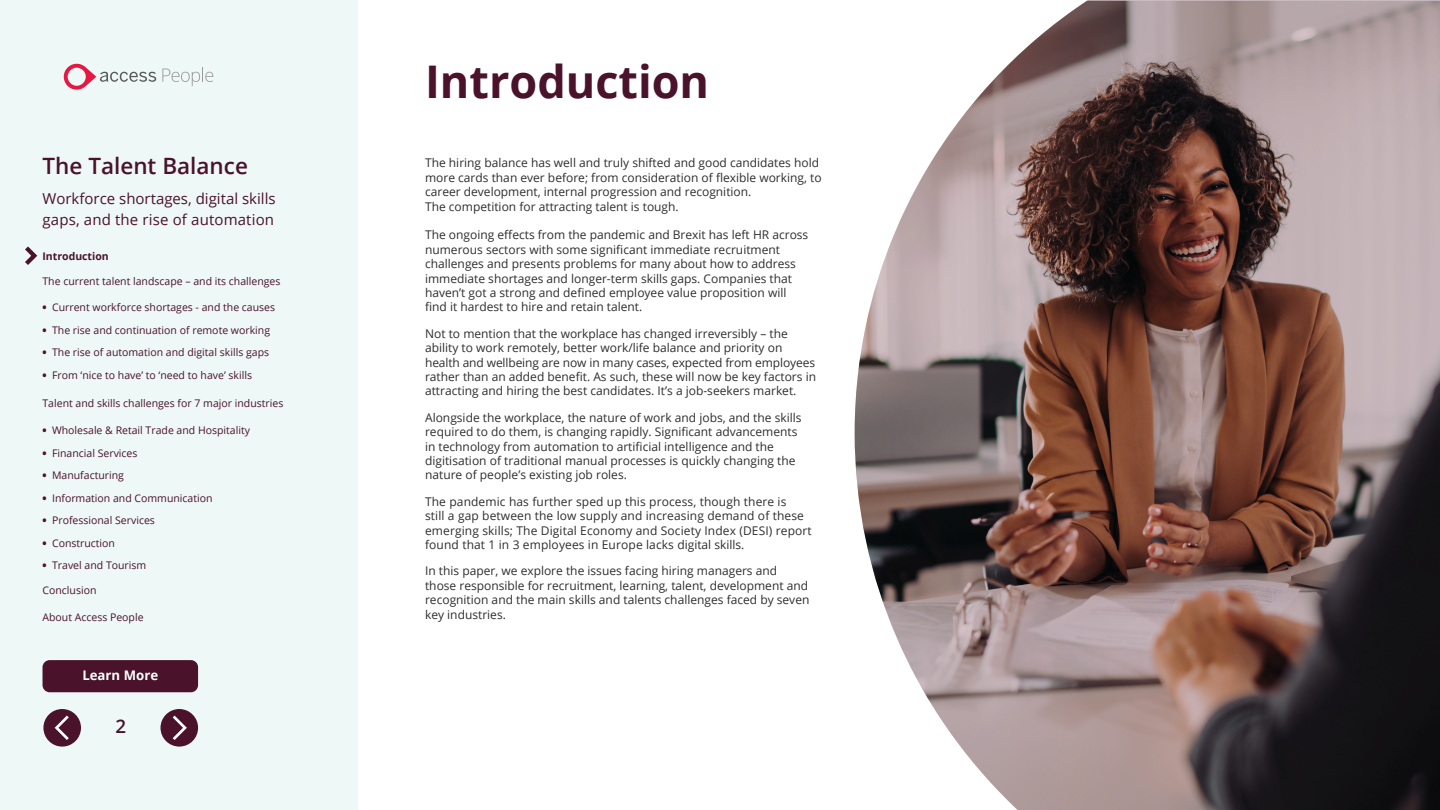
<style>
.page{position:relative;width:1440px;height:810px;background:#fff}
.page>*{position:absolute;margin:0;border:0;box-sizing:border-box;transform-origin:0 0}
.t1{font:700 45px "Open Sans";color:#4a122b}
.t2{font:600 22.5px "Open Sans";color:#4a122b}
.t3{font:600 18.75px "Open Sans";color:#4a122b}
.t4{font:15px/20.2px "Open Sans";color:#4a122b}
.t5{font:700 13.2px "Open Sans";color:#fff}
.t6{font:12px/14.4px "Open Sans";color:#2e2e2e}
.t7{font:10.5px "Open Sans";color:#4a122b}
.t8{font:700 10.5px "Open Sans";color:#4a122b}
.s1{font-weight:800}
</style>
<div class="page">
<div style="left:0;top:0;width:357px;height:810px;background:#eef8f7"></div>
<div style="left:161px;top:709px;width:37px;height:38px;background:#4a122b;border-radius:50%"></div>
<svg style="left:173px;top:716px;width:14px;height:24px"></svg>
<div style="left:43px;top:709px;width:38px;height:38px;background:#4a122b;border-radius:50%"></div>
<svg style="left:55px;top:716px;width:14px;height:24px"></svg>
<svg style="left:855px;top:0;width:585px;height:810px;background:#8b7673"></svg>
<svg style="left:25px;top:246px;width:13px;height:19px"></svg>
<div style="left:43px;top:660px;width:155px;height:32px;background:#4a122b;border-radius:7px"></div>
<svg style="left:64px;top:64px;width:92px;height:26px"></svg>
<svg style="left:162px;top:68px;width:51px;height:18px"></svg>
<h2 class="t2" style="left:43px;top:150px;width:207px">The Talent Balance</h2>
<p class="t4" style="left:43px;top:188px;width:235px">Workforce shortages, digital skills gaps, and the rise of automation</p>
<p class="t8" style="left:43px;top:249px;width:68px">Introduction</p>
<p class="t7" style="left:43px;top:274px;width:240px">The current talent landscape – and its challenges</p>
<p class="t7" style="left:43px;top:300px;width:234px"><span class="s1">•</span> Current workforce shortages - and the causes</p>
<p class="t7" style="left:43px;top:323px;width:229px"><span class="s1">•</span> The rise and continuation of remote working</p>
<p class="t7" style="left:43px;top:345px;width:228px"><span class="s1">•</span> The rise of automation and digital skills gaps</p>
<p class="t7" style="left:43px;top:368px;width:211px"><span class="s1">•</span> From ‘nice to have’ to ‘need to have’ skills</p>
<p class="t7" style="left:43px;top:396px;width:242px">Talent and skills challenges for 7 major industries</p>
<p class="t7" style="left:43px;top:423px;width:209px"><span class="s1">•</span> Wholesale &amp; Retail Trade and Hospitality</p>
<p class="t7" style="left:43px;top:446px;width:97px"><span class="s1">•</span> Financial Services</p>
<p class="t7" style="left:43px;top:468px;width:83px"><span class="s1">•</span> Manufacturing</p>
<p class="t7" style="left:43px;top:491px;width:172px"><span class="s1">•</span> Information and Communication</p>
<p class="t7" style="left:43px;top:513px;width:114px"><span class="s1">•</span> Professional Services</p>
<p class="t7" style="left:43px;top:536px;width:74px"><span class="s1">•</span> Construction</p>
<p class="t7" style="left:43px;top:558px;width:105px"><span class="s1">•</span> Travel and Tourism</p>
<p class="t7" style="left:43px;top:583px;width:55px">Conclusion</p>
<p class="t7" style="left:43px;top:610px;width:103px">About Access People</p>
<p class="t5" style="left:82px;top:666px;width:77px">Learn More</p>
<h3 class="t3" style="left:115px;top:714px;width:12px">2</h3>
<h1 class="t1" style="left:425px;top:50px;width:286px">Introduction</h1>
<p class="t6" style="left:425px;top:155px;width:398px">The hiring balance has well and truly shifted and good candidates hold more cards than ever before; from consideration of flexible working, to career development, internal progression and recognition.<br>The competition for attracting talent is tough.</p>
<p class="t6" style="left:425px;top:227px;width:385px">The ongoing effects from the pandemic and Brexit has left HR across numerous sectors with some significant immediate recruitment challenges and presents problems for many about how to address immediate shortages and longer-term skills gaps. Companies that haven’t got a strong and defined employee value proposition will find it hardest to hire and retain talent.</p>
<p class="t6" style="left:425px;top:326px;width:392px">Not to mention that the workplace has changed irreversibly – the ability to work remotely, better work/life balance and priority on health and wellbeing are now in many cases, expected from employees rather than an added benefit. As such, these will now be key factors in attracting and hiring the best candidates. It’s a job-seekers market.</p>
<p class="t6" style="left:425px;top:410px;width:378px">Alongside the workplace, the nature of work and jobs, and the skills required to do them, is changing rapidly. Significant advancements in technology from automation to artificial intelligence and the digitisation of traditional manual processes is quickly changing the nature of people’s existing job roles.</p>
<p class="t6" style="left:425px;top:494px;width:388px">The pandemic has further sped up this process, though there is<br>still a gap between the low supply and increasing demand of these emerging skills; The Digital Economy and Society Index (DESI) report found that 1 in 3 employees in Europe lacks digital skills.</p>
<p class="t6" style="left:425px;top:563px;width:386px">In this paper, we explore the issues facing hiring managers and those responsible for recruitment, learning, talent, development and recognition and the main skills and talents challenges faced by seven key industries.</p>
</div>
